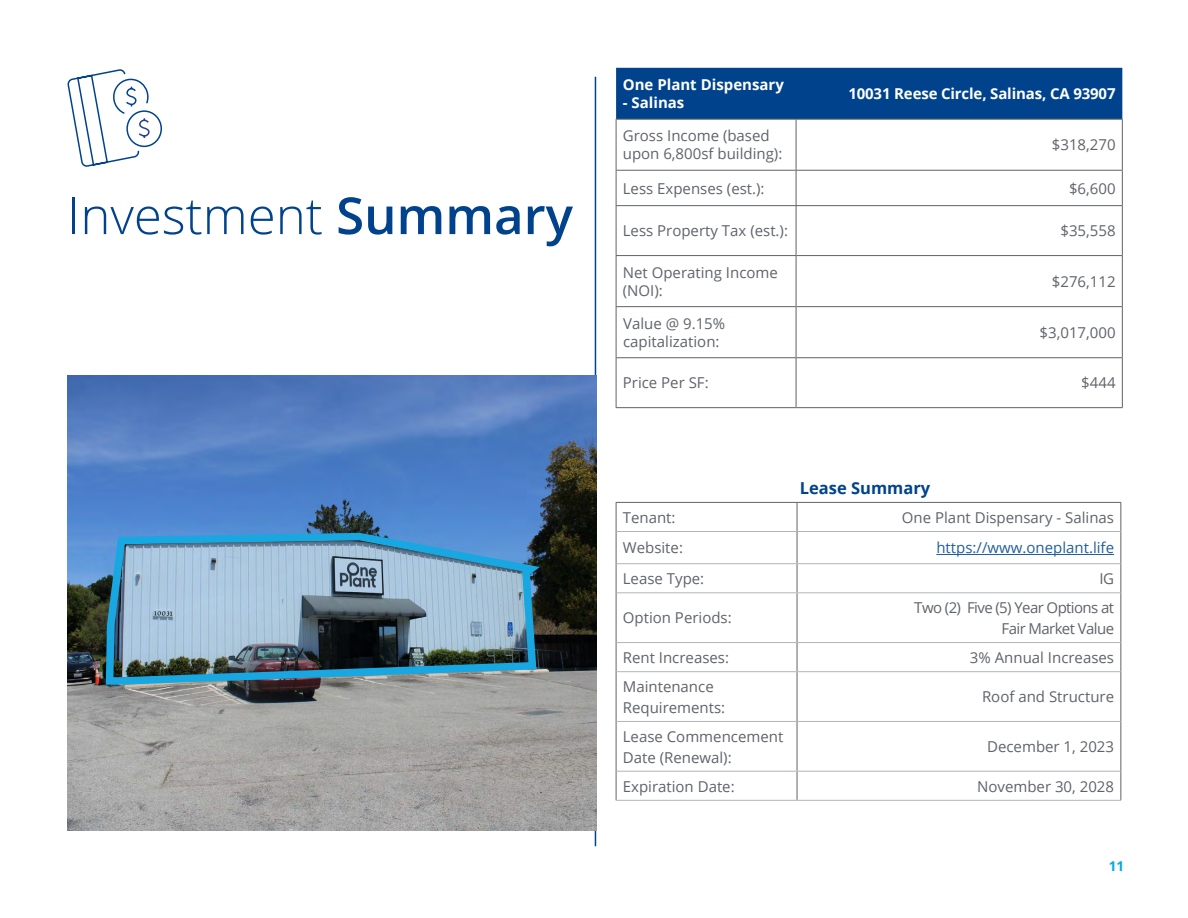
<style>
.page{position:relative;width:1188px;height:918px;background:#fff}
.page>*{position:absolute;margin:0;border:0;box-sizing:border-box;transform-origin:0 0}
.t1{font:300 51px "Open Sans";color:#00438c}
.t2{font:700 16.5px "Open Sans";color:#00438c}
.t3{font:15px/18px "Open Sans";color:#5f636a}
.t4{font:700 15px "Open Sans";letter-spacing:-.01em;color:#fff}
.t5{font:15px/21px "Open Sans";letter-spacing:-.04em;color:#5f636a;text-align:right}
.t6{font:15px "Open Sans";color:#215e9e}
.t7{font:15px "Open Sans";color:#5f636a}
.t8{font:700 13.5px "Open Sans";color:#00a8e4}
.s1{font-weight:600}
.s2{font-style:inherit}
</style>
<div class="page">
<hr style="left:595px;top:77px;width:1px;height:769px;background:#00438c">
<svg style="left:68px;top:69px;width:94px;height:98px"></svg>
<hr style="left:616px;top:502px;width:181px;height:1px;background:#5f636a">
<svg style="left:616px;top:503px;width:1px;height:28px"></svg>
<hr style="left:797px;top:502px;width:324px;height:1px;background:#5f636a">
<svg style="left:797px;top:503px;width:1px;height:28px"></svg>
<svg style="left:1120px;top:503px;width:1px;height:29px"></svg>
<hr style="left:616px;top:532px;width:1px;height:32px;background:#5f636a">
<hr style="left:797px;top:532px;width:1px;height:31px;background:#5f636a">
<hr style="left:1120px;top:532px;width:1px;height:32px;background:#5f636a">
<svg style="left:616px;top:564px;width:1px;height:28px"></svg>
<svg style="left:797px;top:564px;width:1px;height:28px"></svg>
<svg style="left:1120px;top:564px;width:1px;height:29px"></svg>
<hr style="left:616px;top:593px;width:1px;height:50px;background:#5f636a">
<hr style="left:797px;top:593px;width:1px;height:49px;background:#5f636a">
<hr style="left:1120px;top:593px;width:1px;height:50px;background:#5f636a">
<svg style="left:616px;top:643px;width:1px;height:28px"></svg>
<svg style="left:797px;top:643px;width:1px;height:28px"></svg>
<svg style="left:1120px;top:643px;width:1px;height:29px"></svg>
<hr style="left:616px;top:672px;width:1px;height:49px;background:#5f636a">
<hr style="left:797px;top:672px;width:1px;height:49px;background:#5f636a">
<hr style="left:1120px;top:672px;width:1px;height:49px;background:#5f636a">
<hr style="left:616px;top:721px;width:1px;height:50px;background:#5f636a">
<hr style="left:797px;top:722px;width:1px;height:49px;background:#5f636a">
<hr style="left:1120px;top:721px;width:1px;height:50px;background:#5f636a">
<svg style="left:616px;top:772px;width:1px;height:28px"></svg>
<svg style="left:797px;top:772px;width:1px;height:28px"></svg>
<svg style="left:1120px;top:771px;width:1px;height:29px"></svg>
<hr style="left:616px;top:531px;width:181px;height:1px;background:#b2b4b8">
<hr style="left:797px;top:531px;width:323px;height:1px;background:#b2b4b8">
<hr style="left:616px;top:563px;width:181px;height:1px;background:#b2b4b8">
<hr style="left:797px;top:563px;width:323px;height:1px;background:#b2b4b8">
<hr style="left:616px;top:592px;width:181px;height:1px;background:#b2b4b8">
<hr style="left:797px;top:592px;width:323px;height:1px;background:#b2b4b8">
<hr style="left:616px;top:642px;width:181px;height:1px;background:#b2b4b8">
<hr style="left:797px;top:642px;width:323px;height:1px;background:#b2b4b8">
<hr style="left:616px;top:671px;width:181px;height:1px;background:#b2b4b8">
<hr style="left:797px;top:671px;width:323px;height:1px;background:#b2b4b8">
<hr style="left:616px;top:721px;width:181px;height:1px;background:#b2b4b8">
<hr style="left:797px;top:721px;width:323px;height:1px;background:#b2b4b8">
<hr style="left:616px;top:771px;width:181px;height:1px;background:#b2b4b8">
<hr style="left:797px;top:771px;width:323px;height:1px;background:#b2b4b8">
<hr style="left:616px;top:800px;width:181px;height:1px;background:#b2b4b8">
<hr style="left:797px;top:800px;width:324px;height:1px;background:#b2b4b8">
<hr style="left:936px;top:554px;width:178px;height:1px;background:#215e9e">
<div style="left:616px;top:68px;width:506px;height:51px;background:#00438c"></div>
<svg style="left:617px;top:206px;width:179px;height:201px"></svg>
<hr style="left:616px;top:119px;width:180px;height:1px;background:#5f636a">
<hr style="left:616px;top:120px;width:1px;height:50px;background:#5f636a">
<hr style="left:796px;top:119px;width:327px;height:1px;background:#5f636a">
<hr style="left:796px;top:120px;width:1px;height:50px;background:#5f636a">
<hr style="left:1122px;top:120px;width:1px;height:50px;background:#5f636a">
<hr style="left:616px;top:170px;width:180px;height:1px;background:#5f636a">
<hr style="left:616px;top:171px;width:1px;height:34px;background:#5f636a">
<hr style="left:796px;top:170px;width:327px;height:1px;background:#5f636a">
<hr style="left:796px;top:171px;width:1px;height:34px;background:#5f636a">
<hr style="left:1122px;top:171px;width:1px;height:34px;background:#5f636a">
<hr style="left:796px;top:205px;width:327px;height:1px;background:#5f636a">
<hr style="left:1122px;top:206px;width:1px;height:49px;background:#5f636a">
<hr style="left:796px;top:255px;width:327px;height:1px;background:#5f636a">
<hr style="left:1122px;top:256px;width:1px;height:50px;background:#5f636a">
<hr style="left:796px;top:306px;width:327px;height:1px;background:#5f636a">
<hr style="left:1122px;top:307px;width:1px;height:50px;background:#5f636a">
<hr style="left:796px;top:357px;width:327px;height:1px;background:#5f636a">
<hr style="left:1122px;top:358px;width:1px;height:49px;background:#5f636a">
<hr style="left:796px;top:407px;width:327px;height:1px;background:#5f636a">
<hr style="left:616px;top:205px;width:180px;height:1px;background:#5f636a">
<hr style="left:616px;top:206px;width:1px;height:49px;background:#5f636a">
<hr style="left:796px;top:206px;width:1px;height:49px;background:#5f636a">
<hr style="left:616px;top:255px;width:180px;height:1px;background:#5f636a">
<hr style="left:616px;top:256px;width:1px;height:50px;background:#5f636a">
<hr style="left:796px;top:256px;width:1px;height:50px;background:#5f636a">
<hr style="left:616px;top:306px;width:180px;height:1px;background:#5f636a">
<hr style="left:616px;top:307px;width:1px;height:50px;background:#5f636a">
<hr style="left:796px;top:307px;width:1px;height:50px;background:#5f636a">
<hr style="left:616px;top:357px;width:180px;height:1px;background:#5f636a">
<hr style="left:616px;top:358px;width:1px;height:49px;background:#5f636a">
<hr style="left:796px;top:358px;width:1px;height:49px;background:#5f636a">
<hr style="left:616px;top:407px;width:180px;height:1px;background:#5f636a">
<img style="left:68px;top:376px;width:528px;height:454px">
<img style="left:102px;top:529px;width:447px;height:160px">
<h1 class="t1" style="left:68px;top:181px;width:507px">Investment <span class="s1">Summary</span></h1>
<p class="t4" style="left:623px;top:74px;width:163px">One Plant Dispensary</p>
<p class="t4" style="left:623px;top:92px;width:63px">- Salinas</p>
<p class="t4" style="left:848px;top:83px;width:269px">10031 Reese Circle, Salinas, CA 93907</p>
<p class="t3" style="left:623px;top:127px;width:161px">Gross Income (based upon 6,800sf building):</p>
<p class="t3" style="left:1052px;top:136px;width:65px">$318,270</p>
<p class="t3" style="left:623px;top:179px;width:143px">Less Expenses (est.):</p>
<p class="t3" style="left:1069px;top:179px;width:48px">$6,600</p>
<p class="t3" style="left:623px;top:222px;width:167px">Less Property Tax (est.):</p>
<p class="t3" style="left:1060px;top:222px;width:57px">$35,558</p>
<p class="t3" style="left:623px;top:263px;width:157px">Net Operating Income (NOI):</p>
<p class="t3" style="left:1052px;top:272px;width:65px">$276,112</p>
<p class="t3" style="left:623px;top:314px;width:104px">Value @ <span class="s2">9.15% </span>capitalization:</p>
<p class="t7" style="left:1040px;top:322px;width:77px">$3,017,000</p>
<p class="t3" style="left:623px;top:374px;width:87px">Price Per SF:</p>
<p class="t7" style="left:1081px;top:373px;width:36px">$444</p>
<p class="t2" style="left:800px;top:476px;width:132px">Lease Summary</p>
<p class="t3" style="left:623px;top:508px;width:54px">Tenant:</p>
<p class="t3" style="left:902px;top:508px;width:214px">One Plant Dispensary - Salinas</p>
<p class="t3" style="left:623px;top:539px;width:62px">Website:</p>
<p class="t6" style="left:936px;top:538px;width:179px">https://www.oneplant.life</p>
<p class="t3" style="left:623px;top:569px;width:83px">Lease Type:</p>
<p class="t3" style="left:1100px;top:569px;width:16px">IG</p>
<p class="t3" style="left:623px;top:609px;width:110px">Option Periods:</p>
<p class="t5" style="left:914px;top:597px;width:201px">Two (2) Five (5) Year Options at<br>Fair Market Value</p>
<p class="t3" style="left:623px;top:648px;width:108px">Rent Increases:</p>
<p class="t3" style="left:970px;top:648px;width:146px">3% Annual Increases</p>
<p class="t3" style="left:623px;top:675px;width:104px;line-height:21px">Maintenance<br>Requirements:</p>
<p class="t3" style="left:982px;top:687px;width:134px">Roof and Structure</p>
<p class="t3" style="left:623px;top:725px;width:162px;line-height:21px">Lease Commencement<br>Date (Renewal):</p>
<p class="t3" style="left:987px;top:737px;width:128px">December 1, 2023</p>
<p class="t3" style="left:623px;top:777px;width:113px">Expiration Date:</p>
<p class="t3" style="left:977px;top:777px;width:138px">November 30, 2028</p>
<p class="t8" style="left:1109px;top:857px;width:17px">11</p>
</div>
